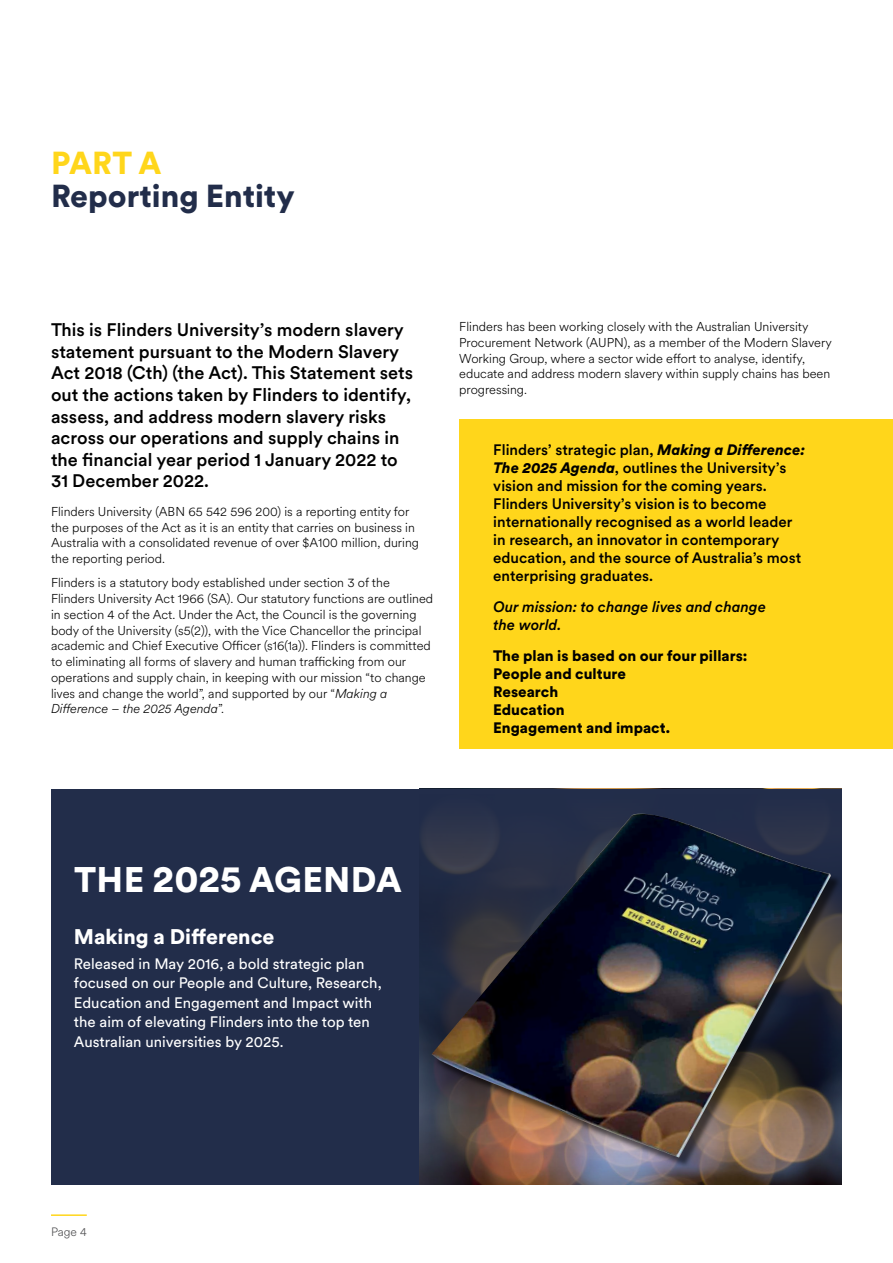
<style>
.page{position:relative;width:893px;height:1263px;background:#fff}
.page>*{position:absolute;margin:0;border:0;box-sizing:border-box;transform-origin:0 0}
.t1{font:900 35.25px "Circular XX";letter-spacing:.01em;color:#fff}
.t2{font:900 31.5px "Circular XX";color:#222d4a}
.t3{font:900 31.5px "Circular XX";color:#ffd61b}
.t4{font:900 21px "Circular XX";color:#fff}
.t5{font:500 18px/21.6px "Circular XX";color:#000}
.t6{font:500 15px/18px "Circular XX";color:#000}
.t7{font:15px/19.5px "Circular XX";color:#fff}
.t8{font:900 15px/18px "Circular XX";color:#000}
.t9{font:italic 500 15px/18px "Circular XX";color:#000}
.t10{font:300 12.75px/15.8px "Circular XX";color:#000}
.t11{font:300 12px "Circular XX";color:#4d4d4f}
.s1{font-style:italic}
.s2{font-weight:900;font-style:italic}
.s3{font-size:37.8px}
</style>
<div class="page">
<div style="left:51px;top:789px;width:390px;height:395px;background:#222d4a"></div>
<svg style="left:419px;top:789px;width:423px;height:395px;fill:#232d49"></svg>
<div style="left:434px;top:815px;width:407px;height:353px;background:#000;opacity:.56"></div>
<img style="left:432px;top:814px;width:399px;height:344px">
<hr style="left:51px;top:1214px;width:36px;height:2px;background:#ffd61b">
<div style="left:459px;top:419px;width:434px;height:329px;background:#ffd61b"></div>
<h2 class="t3" style="left:51px;top:141px;width:112px">PART A</h2>
<h2 class="t2" style="left:51px;top:174px;width:245px">Reporting Entity</h2>
<p class="t5" style="left:51px;top:318px;width:364px">This is Flinders University’s modern slavery statement pursuant to the Modern Slavery Act 2018 (Cth) (the Act). This Statement sets out the actions taken by Flinders to identify, assess, and address modern slavery risks across our operations and supply chains in the financial year period 1 January 2022 to 31 December 2022.</p>
<p class="t10" style="left:51px;top:503px;width:369px">Flinders University (ABN 65 542 596 200) is a reporting entity for the purposes of the Act as it is an entity that carries on business in Australia with a consolidated revenue of over $A100 million, during the reporting period.</p>
<p class="t10" style="left:51px;top:574px;width:384px">Flinders is a statutory body established under section 3 of the Flinders University Act 1966 (SA). Our statutory functions are outlined in section 4 of the Act. Under the Act, the Council is the governing body of the University (s5(2)), with the Vice Chancellor the principal academic and Chief Executive Officer (s16(1a)). Flinders is committed to eliminating all forms of slavery and human trafficking from our operations and supply chain, in keeping with our mission “to change lives and change the world”, and supported by our “<span class="s1">Making a Difference – the 2025 Agenda</span>”.</p>
<p class="t10" style="left:459px;top:318px;width:374px">Flinders has been working closely with the Australian University Procurement Network (AUPN), as a member of the Modern Slavery Working Group, where a sector wide effort to analyse, identify, educate and address modern slavery within supply chains has been progressing.</p>
<p class="t6" style="left:493px;top:440px;width:313px">Flinders’ strategic plan, <span class="s2">Making a Difference:<br>The 2025 Agenda</span>, outlines the University’s vision and mission for the coming years.<br>Flinders University’s vision is to become internationally recognised as a world leader in research, an innovator in contemporary education, and the source of Australia’s most enterprising graduates.</p>
<p class="t9" style="left:493px;top:597px;width:274px">Our mission: to change lives and change the world.</p>
<p class="t8" style="left:493px;top:646px;width:256px">The plan is based on our four pillars:<br>People and culture<br>Research<br>Education<br>Engagement and impact.</p>
<h1 class="t1" style="left:74px;top:855px;width:329px">THE <span class="s3">2025</span> AGENDA</h1>
<h3 class="t4" style="left:74px;top:922px;width:202px">Making a Difference</h3>
<p class="t7" style="left:74px;top:953px;width:309px">Released in May 2016, a bold strategic plan focused on our People and Culture, Research, Education and Engagement and Impact with the aim of elevating Flinders into the top ten Australian universities by 2025.</p>
<p class="t11" style="left:51px;top:1224px;width:37px">Page 4</p>
</div>
